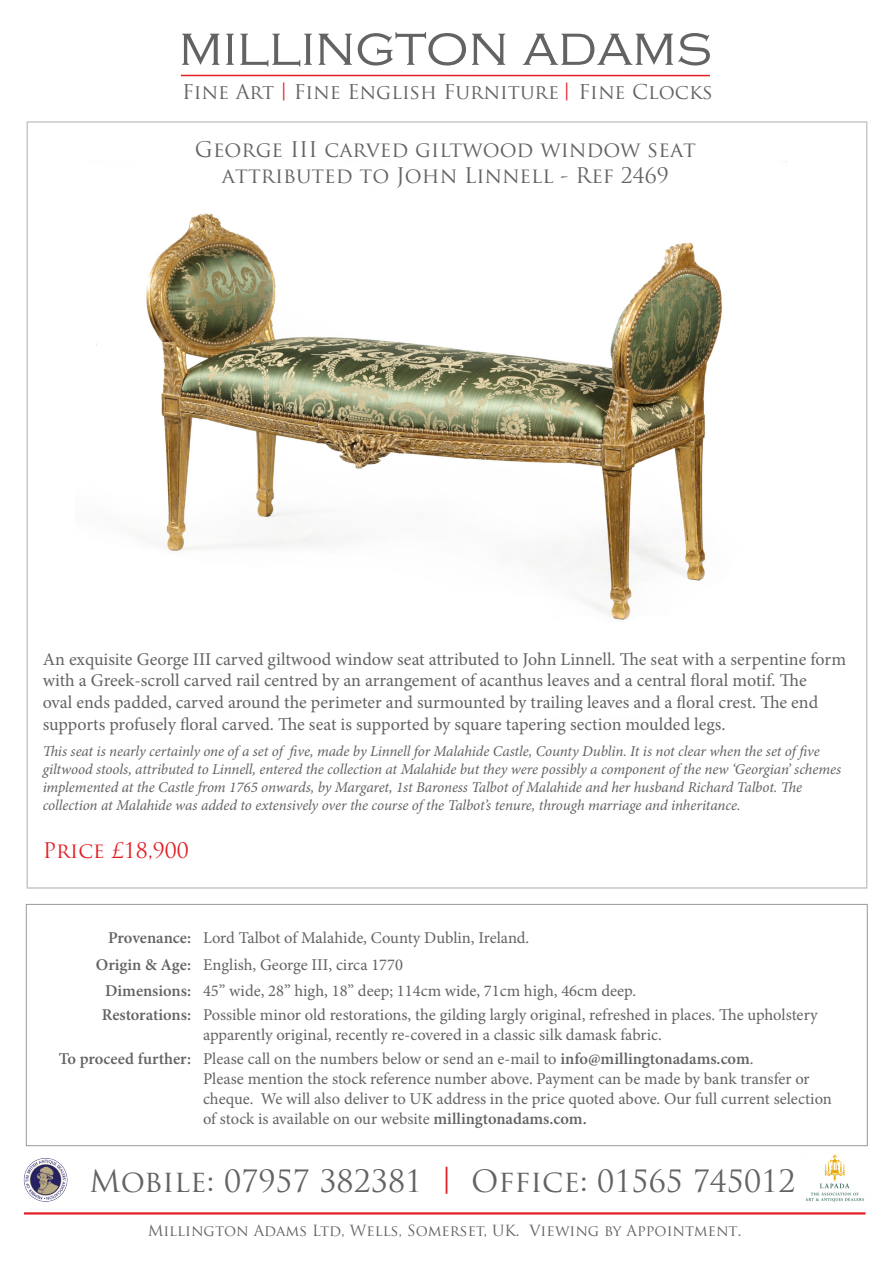
<style>
.page{position:relative;width:893px;height:1263px;background:#fff}
.page>*{position:absolute;margin:0;border:0;box-sizing:border-box;transform-origin:0 0}
.t1{font:300 57px "Copperplate Gothic";color:#636366}
.t2{font:30px "Trajan Pro";color:#636366}
.t3{font:27px "Minion Pro";color:#e21f26}
.t4{font:21px "Trajan Pro";color:#636366}
.t5{font:21px "Trajan Pro";color:#e21f26}
.t6{font:19.95px "Trajan Pro";color:#636366}
.t7{font:18px/21.6px "Minion Pro";color:#636366}
.t8{font:18px "Minion Pro";color:#e21f26}
.t9{font:16.5px/19.8px "Minion Pro";color:#636366}
.t10{font:600 16.5px "Minion Pro";color:#636366}
.t11{font:italic 15px/18px "Minion Pro";letter-spacing:-.01em;color:#636366}
.t12{font:15px "Trajan Pro";color:#636366}
.s1{font-weight:600}
</style>
<div class="page">
<img style="left:96px;top:74px;width:626px;height:546px">
<hr style="left:181px;top:75px;width:529px;height:1px;background:#e21f26">
<hr style="left:24px;top:1212px;width:841px;height:2px;background:#e21f26">
<img style="left:23px;top:1158px;width:45px;height:44px">
<img style="left:805px;top:1154px;width:59px;height:48px">
<p class="t1" style="left:179px;top:15px;width:534px">millington adams</p>
<p class="t8" style="left:281px;top:79px;width:6px">|</p>
<p class="t8" style="left:564px;top:79px;width:6px">|</p>
<p class="t6" style="left:182px;top:79px;width:532px">Fine Art Fine English Furniture Fine Clocks</p>
<p class="t4" style="left:195px;top:136px;width:502px">George III carved giltwood window seat</p>
<p class="t4" style="left:222px;top:162px;width:448px">attributed to John Linnell - Ref 2469</p>
<p class="t7" style="left:43px;top:648px;width:805px">An exquisite George III carved giltwood window seat attributed to John Linnell. The seat with a serpentine form with a Greek-scroll carved rail centred by an arrangement of acanthus leaves and a central floral motif. The<br>oval ends padded, carved around the perimeter and surmounted by trailing leaves and a floral crest. The end supports profusely floral carved. The seat is supported by square tapering section moulded legs.</p>
<p class="t11" style="left:43px;top:742px;width:800px">This seat is nearly certainly one of a set of five, made by Linnell for Malahide Castle, County Dublin. It is not clear when the set of five giltwood stools, attributed to Linnell, entered the collection at Malahide but they were possibly a component of the new ‘Georgian’ schemes implemented at the Castle from 1765 onwards, by Margaret, 1st Baroness Talbot of Malahide and her husband Richard Talbot. The collection at Malahide was added to extensively over the course of the Talbot’s tenure, through marriage and inheritance.</p>
<p class="t5" style="left:43px;top:837px;width:148px">Price £18,900</p>
<p class="t10" style="left:108px;top:926px;width:84px">Provenance:</p>
<p class="t9" style="left:203px;top:927px;width:328px">Lord Talbot of Malahide, County Dublin, Ireland.</p>
<p class="t10" style="left:96px;top:953px;width:97px">Origin &amp; Age:</p>
<p class="t9" style="left:203px;top:954px;width:201px">English, George III, circa 1770</p>
<p class="t10" style="left:105px;top:979px;width:87px">Dimensions:</p>
<p class="t9" style="left:203px;top:981px;width:435px">45” wide, 28” high, 18” deep; 114cm wide, 71cm high, 46cm deep.</p>
<p class="t10" style="left:102px;top:1004px;width:91px">Restorations:</p>
<p class="t9" style="left:203px;top:1005px;width:616px">Possible minor old restorations, the gilding largly original, refreshed in places. The upholstery apparently original, recently re-covered in a classic silk damask fabric.</p>
<p class="t10" style="left:59px;top:1047px;width:134px">To proceed further:</p>
<p class="t9" style="left:203px;top:1049px;width:552px">Please call on the numbers below or send an e-mail to <span class="s1">info@millingtonadams.com</span>.</p>
<p class="t9" style="left:203px;top:1069px;width:630px">Please mention the stock reference number above. Payment can be made by bank transfer or cheque. We will also deliver to UK address in the price quoted above. Our full current selection of stock is available on our website <span class="s1">millingtonadams.com.</span></p>
<p class="t3" style="left:443px;top:1160px;width:9px">|</p>
<p class="t12" style="left:148px;top:1221px;width:595px">Millington Adams Ltd, Wells, Somerset, UK. Viewing by Appointment.</p>
<p class="t2" style="left:89px;top:1162px;width:335px">Mobile: 07957 382381</p>
<p class="t2" style="left:471px;top:1162px;width:326px">Office: 01565 745012</p>
</div>
